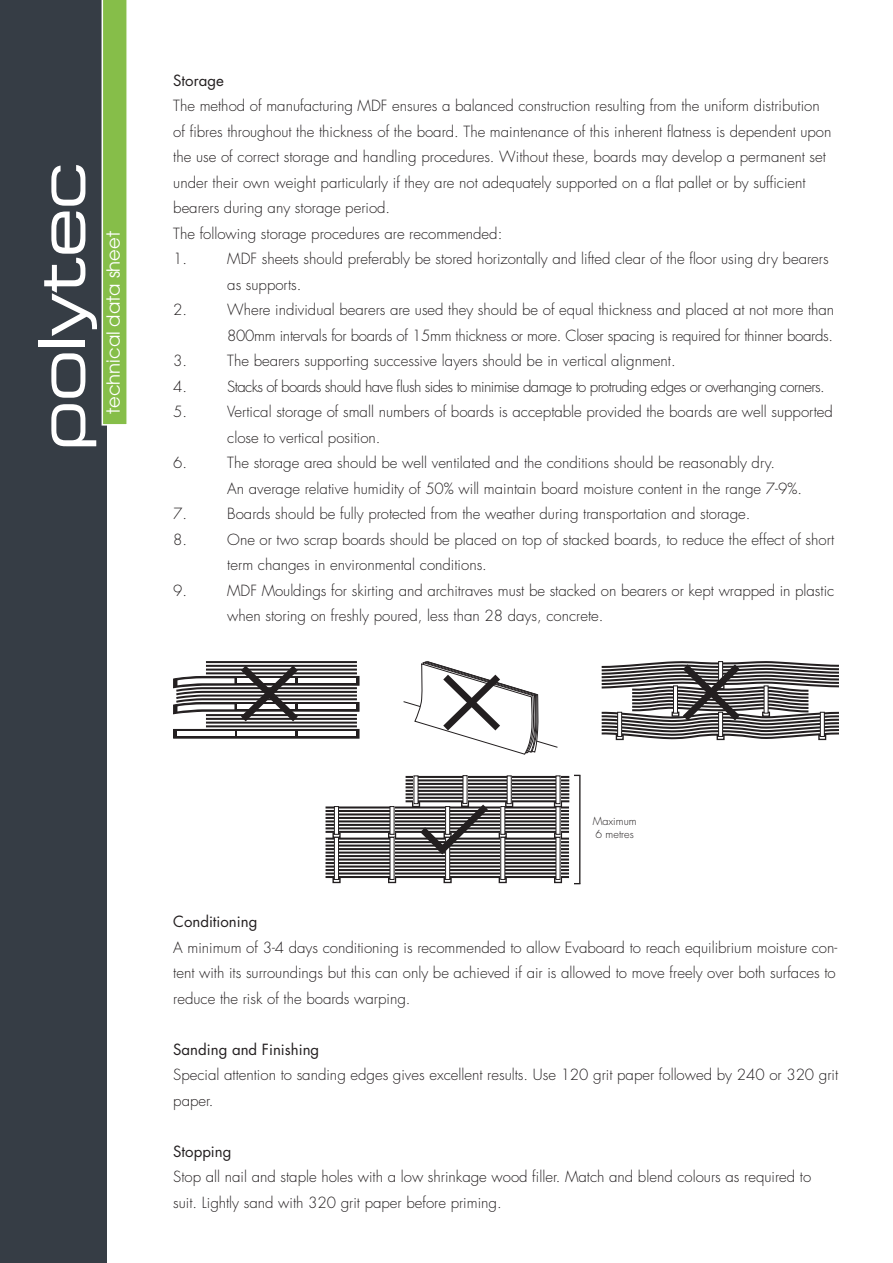
<style>
.page{position:relative;width:893px;height:1263px;background:#fff}
.page>*{position:absolute;margin:0;border:0;box-sizing:border-box;transform-origin:0 0}
.t1{font:18px "Avant Garde";color:#fff}
.t2{font:300 15px/25.5px "Futura";color:#231f20}
.t3{font:300 15px/25.5px "Futura";letter-spacing:-.02em;color:#231f20}
.t4{font:300 15px "Futura";letter-spacing:-.04em;color:#231f20}
.t5{font:15px "Futura";color:#231f20}
.t6{font:300 10.8px/13px "Futura";color:#231f20}
</style>
<div class="page">
<div style="left:0;top:0;width:106px;height:1263px;background:#363d45"></div>
<svg style="left:44px;top:0;width:83px;height:446px"></svg>
<div style="left:38px;top:341px;width:47px;height:6px;background:#fff"></div>
<svg style="left:403px;top:662px;width:155px;height:93px"></svg>
<svg style="left:175px;top:731px;width:182px;height:5px"></svg>
<div style="left:173px;top:729px;width:186px;height:9px;border:1px solid #231f20"></div>
<div style="left:177px;top:731px;width:57px;height:5px;background:#fff"></div>
<div style="left:238px;top:731px;width:57px;height:5px;background:#fff"></div>
<div style="left:298px;top:731px;width:57px;height:5px;background:#fff"></div>
<svg style="left:173px;top:661px;width:187px;height:67px"></svg>
<svg style="left:601px;top:661px;width:238px;height:79px"></svg>
<hr style="left:326px;top:876px;width:243px;height:2px;background:#231f20">
<hr style="left:326px;top:872px;width:243px;height:2px;background:#231f20">
<hr style="left:326px;top:869px;width:243px;height:2px;background:#231f20">
<hr style="left:326px;top:865px;width:243px;height:2px;background:#231f20">
<hr style="left:326px;top:862px;width:243px;height:2px;background:#231f20">
<hr style="left:326px;top:858px;width:243px;height:2px;background:#231f20">
<hr style="left:326px;top:855px;width:243px;height:2px;background:#231f20">
<hr style="left:326px;top:851px;width:243px;height:2px;background:#231f20">
<hr style="left:326px;top:848px;width:243px;height:2px;background:#231f20">
<hr style="left:326px;top:844px;width:243px;height:3px;background:#231f20">
<hr style="left:326px;top:841px;width:243px;height:2px;background:#231f20">
<hr style="left:326px;top:837px;width:243px;height:3px;background:#231f20">
<div style="left:332px;top:878px;width:9px;height:5px;border:1px solid #231f20"></div>
<div style="left:388px;top:878px;width:8px;height:5px;border:1px solid #231f20"></div>
<div style="left:443px;top:878px;width:9px;height:5px;border:1px solid #231f20"></div>
<div style="left:499px;top:878px;width:8px;height:5px;border:1px solid #231f20"></div>
<hr style="left:326px;top:831px;width:243px;height:2px;background:#231f20">
<hr style="left:326px;top:827px;width:243px;height:2px;background:#231f20">
<hr style="left:326px;top:824px;width:243px;height:2px;background:#231f20">
<hr style="left:326px;top:820px;width:243px;height:2px;background:#231f20">
<hr style="left:326px;top:817px;width:243px;height:2px;background:#231f20">
<hr style="left:326px;top:813px;width:243px;height:2px;background:#231f20">
<hr style="left:326px;top:810px;width:243px;height:2px;background:#231f20">
<hr style="left:326px;top:806px;width:243px;height:2px;background:#231f20">
<div style="left:332px;top:833px;width:9px;height:5px;border:1px solid #231f20"></div>
<div style="left:388px;top:833px;width:8px;height:5px;border:1px solid #231f20"></div>
<div style="left:499px;top:833px;width:8px;height:5px;border:1px solid #231f20"></div>
<div style="left:554px;top:878px;width:8px;height:5px;border:1px solid #231f20"></div>
<div style="left:554px;top:833px;width:8px;height:5px;border:1px solid #231f20"></div>
<hr style="left:446px;top:837px;width:4px;height:42px;background:#fff">
<div style="left:445px;top:837px;width:5px;height:43px;border:1px solid #231f20"></div>
<hr style="left:334px;top:806px;width:4px;height:28px;background:#fff">
<div style="left:334px;top:806px;width:5px;height:28px;border:1px solid #231f20"></div>
<hr style="left:334px;top:837px;width:4px;height:42px;background:#fff">
<div style="left:334px;top:837px;width:5px;height:43px;border:1px solid #231f20"></div>
<hr style="left:406px;top:800px;width:163px;height:2px;background:#231f20">
<hr style="left:406px;top:797px;width:163px;height:2px;background:#231f20">
<hr style="left:406px;top:793px;width:163px;height:2px;background:#231f20">
<hr style="left:406px;top:790px;width:163px;height:2px;background:#231f20">
<hr style="left:406px;top:786px;width:163px;height:2px;background:#231f20">
<hr style="left:406px;top:783px;width:163px;height:2px;background:#231f20">
<hr style="left:406px;top:779px;width:163px;height:2px;background:#231f20">
<hr style="left:406px;top:776px;width:163px;height:2px;background:#231f20">
<div style="left:412px;top:802px;width:8px;height:5px;border:1px solid #231f20"></div>
<div style="left:505px;top:802px;width:8px;height:5px;border:1px solid #231f20"></div>
<div style="left:554px;top:802px;width:8px;height:5px;border:1px solid #231f20"></div>
<hr style="left:579px;top:775px;width:2px;height:109px;background:#231f20">
<svg style="left:413px;top:797px;width:82px;height:65px"></svg>
<p class="t1" style="left:106px;top:414px;width:185px;rotate:-90deg">technical data sheet</p>
<p class="t5" style="left:173px;top:73px;width:52px">Storage</p>
<p class="t2" style="left:173px;top:94px;width:660px">The method of manufacturing MDF ensures a balanced construction resulting from the uniform distribution of fibres throughout the thickness of the board. The maintenance of this inherent flatness is dependent upon the use of correct storage and handling procedures. Without these, boards may develop a permanent set under their own weight particularly if they are not adequately supported on a flat pallet or by sufficient bearers during any storage period.<br>The following storage procedures are recommended:<br>1.</p>
<p class="t2" style="left:227px;top:247px;width:603px">MDF sheets should preferably be stored horizontally and lifted clear of the floor using dry bearers as supports.</p>
<p class="t2" style="left:173px;top:298px;width:15px">2.</p>
<p class="t3" style="left:227px;top:298px;width:608px">Where individual bearers are used they should be of equal thickness and placed at not more than<br>800mm intervals for boards of 15mm thickness or more. Closer spacing is required for thinner boards.</p>
<p class="t2" style="left:173px;top:349px;width:15px">3.</p>
<p class="t2" style="left:227px;top:349px;width:450px">The bearers supporting successive layers should be in vertical alignment.</p>
<p class="t2" style="left:173px;top:375px;width:15px">4.</p>
<p class="t4" style="left:227px;top:379px;width:599px">Stacks of boards should have flush sides to minimise damage to protruding edges or overhanging corners.</p>
<p class="t2" style="left:173px;top:400px;width:15px">5.</p>
<p class="t2" style="left:227px;top:400px;width:607px">Vertical storage of small numbers of boards is acceptable provided the boards are well supported close to vertical position.</p>
<p class="t2" style="left:173px;top:451px;width:15px">6.</p>
<p class="t2" style="left:227px;top:451px;width:576px">The storage area should be well ventilated and the conditions should be reasonably dry.<br>An average relative humidity of 50% will maintain board moisture content in the range 7-9%.</p>
<p class="t2" style="left:173px;top:502px;width:15px">7.</p>
<p class="t2" style="left:227px;top:502px;width:525px">Boards should be fully protected from the weather during transportation and storage.</p>
<p class="t2" style="left:173px;top:528px;width:15px">8.</p>
<p class="t2" style="left:227px;top:528px;width:608px">One or two scrap boards should be placed on top of stacked boards, to reduce the effect of short term changes in environmental conditions.</p>
<p class="t2" style="left:173px;top:579px;width:15px">9.</p>
<p class="t2" style="left:227px;top:579px;width:609px">MDF Mouldings for skirting and architraves must be stacked on bearers or kept wrapped in plastic when storing on freshly poured, less than 28 days, concrete.</p>
<p class="t6" style="left:593px;top:816px;width:45px">Maximum<br>6 metres</p>
<p class="t5" style="left:173px;top:915px;width:86px">Conditioning</p>
<p class="t2" style="left:173px;top:936px;width:666px;text-align:justify">A minimum of 3-4 days conditioning is recommended to allow Evaboard to reach equilibrium moisture con&shy;tent with its surroundings but this can only be achieved if air is allowed to move freely over both surfaces to reduce the risk of the boards warping.</p>
<p class="t5" style="left:173px;top:1042px;width:148px">Sanding and Finishing</p>
<p class="t2" style="left:173px;top:1063px;width:666px">Special attention to sanding edges gives excellent results. Use 120 grit paper followed by 240 or 320 grit paper.</p>
<p class="t5" style="left:173px;top:1144px;width:60px">Stopping</p>
<p class="t2" style="left:173px;top:1165px;width:639px">Stop all nail and staple holes with a low shrinkage wood filler. Match and blend colours as required to suit. Lightly sand with 320 grit paper before priming.</p>
</div>
